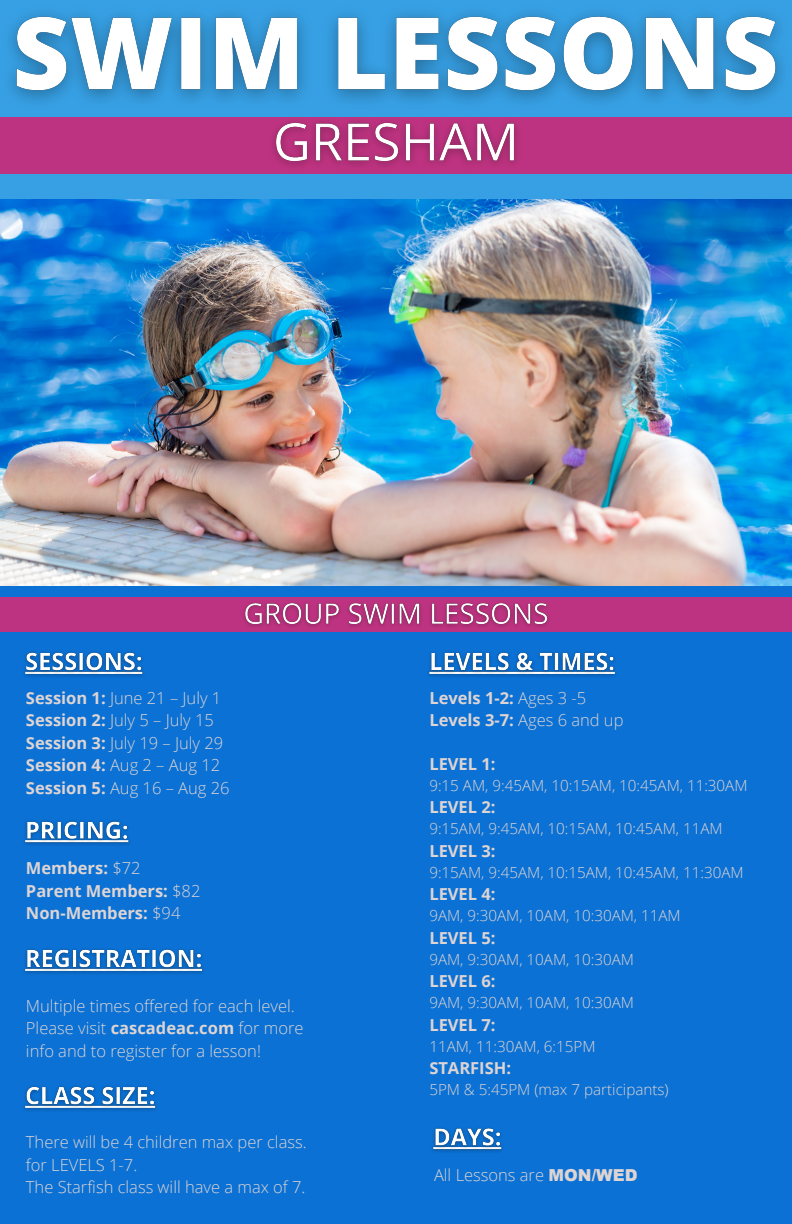
<style>
.page{position:relative;width:792px;height:1224px;background:#fff}
.page>*{position:absolute;margin:0;border:0;box-sizing:border-box;transform-origin:0 0}
.t1{font:300 16.5px/22.5px "Open Sans";color:#ddd4d3}
.t2{font:700 16.5px "Open Sans";color:#ddd4d3}
.t3{font:300 15.2px "Open Sans";color:#ddd4d3}
.s1{font-weight:700}
.s2{font-weight:300}
.s3{font-family:"Arial";font-weight:900}
</style>
<div class="page">
<img style="left:0;top:198px;width:792px;height:457px">
<div style="left:0;top:0;width:791px;height:199px;background:#37a0e4"></div>
<div style="left:0;top:118px;width:792px;height:56px;background:#be3381"></div>
<div style="left:0;top:586px;width:791px;height:638px;background:#0b71d4"></div>
<div style="left:0;top:597px;width:792px;height:34px;background:#be3381"></div>
<img style="left:0;top:0;width:792px;height:118px">
<img style="left:261px;top:94px;width:270px;height:72px">
<img style="left:237px;top:603px;width:318px;height:29px">
<img style="left:24px;top:652px;width:119px;height:25px">
<img style="left:25px;top:821px;width:104px;height:24px">
<img style="left:429px;top:652px;width:187px;height:25px">
<img style="left:433px;top:1128px;width:69px;height:24px">
<img style="left:25px;top:949px;width:178px;height:25px">
<img style="left:24px;top:1086px;width:132px;height:25px">
<p class="t1" style="left:26px;top:686px;width:197px"><span class="s1">Session 1:</span> June 21 – July 1</p>
<p class="t1" style="left:26px;top:708px;width:189px"><span class="s1">Session 2:</span> July 5 – July 15</p>
<p class="t1" style="left:26px;top:731px;width:199px"><span class="s1">Session 3:</span> July 19 – July 29</p>
<p class="t1" style="left:26px;top:753px;width:196px"><span class="s1">Session 4:</span> Aug 2 – Aug 12</p>
<p class="t1" style="left:26px;top:776px;width:205px"><span class="s1">Session 5:</span> Aug 16 – Aug 26</p>
<p class="t2" style="left:26px;top:857px;width:116px">Members: <span class="s2">$72</span></p>
<p class="t2" style="left:26px;top:879px;width:176px">Parent Members: <span class="s2">$82</span></p>
<p class="t2" style="left:26px;top:902px;width:156px">Non-Members: <span class="s2">$94</span></p>
<p class="t1" style="left:26px;top:994px;width:279px">Multiple times offered for each level.<br>Please visit <span class="s1">cascadeac.com</span> for more info and to register for a lesson!</p>
<p class="t1" style="left:26px;top:1131px;width:282px">There will be 4 children max per class. for LEVELS 1-7.</p>
<p class="t1" style="left:26px;top:1176px;width:281px">The Starfish class will have a max of 7.</p>
<p class="t2" style="left:429px;top:686px;width:158px">Levels 1-2: <span class="s2">Ages 3 -5</span></p>
<p class="t2" style="left:429px;top:708px;width:196px">Levels 3-7: <span class="s2">Ages 6 and up</span></p>
<p class="t2" style="left:429px;top:752px;width:68px">LEVEL 1:</p>
<p class="t3" style="left:429px;top:774px;width:320px">9:15 AM, 9:45AM, 10:15AM, 10:45AM, 11:30AM</p>
<p class="t2" style="left:429px;top:795px;width:68px">LEVEL 2:</p>
<p class="t3" style="left:429px;top:818px;width:295px">9:15AM, 9:45AM, 10:15AM, 10:45AM, 11AM</p>
<p class="t2" style="left:429px;top:839px;width:68px">LEVEL 3:</p>
<p class="t3" style="left:429px;top:861px;width:316px">9:15AM, 9:45AM, 10:15AM, 10:45AM, 11:30AM</p>
<p class="t2" style="left:429px;top:882px;width:68px">LEVEL 4:</p>
<p class="t3" style="left:429px;top:905px;width:253px">9AM, 9:30AM, 10AM, 10:30AM, 11AM</p>
<p class="t2" style="left:429px;top:926px;width:68px">LEVEL 5:</p>
<p class="t3" style="left:429px;top:948px;width:206px">9AM, 9:30AM, 10AM, 10:30AM</p>
<p class="t2" style="left:429px;top:969px;width:68px">LEVEL 6:</p>
<p class="t3" style="left:429px;top:992px;width:206px">9AM, 9:30AM, 10AM, 10:30AM</p>
<p class="t2" style="left:429px;top:1013px;width:68px">LEVEL 7:</p>
<p class="t3" style="left:429px;top:1035px;width:168px">11AM, 11:30AM, 6:15PM</p>
<p class="t2" style="left:429px;top:1056px;width:83px">STARFISH:</p>
<p class="t3" style="left:429px;top:1079px;width:241px">5PM &amp; 5:45PM (max 7 participants)</p>
<p class="t1" style="left:434px;top:1163px;width:205px">All Lessons are <span class="s3">MON/WED</span></p>
</div>
